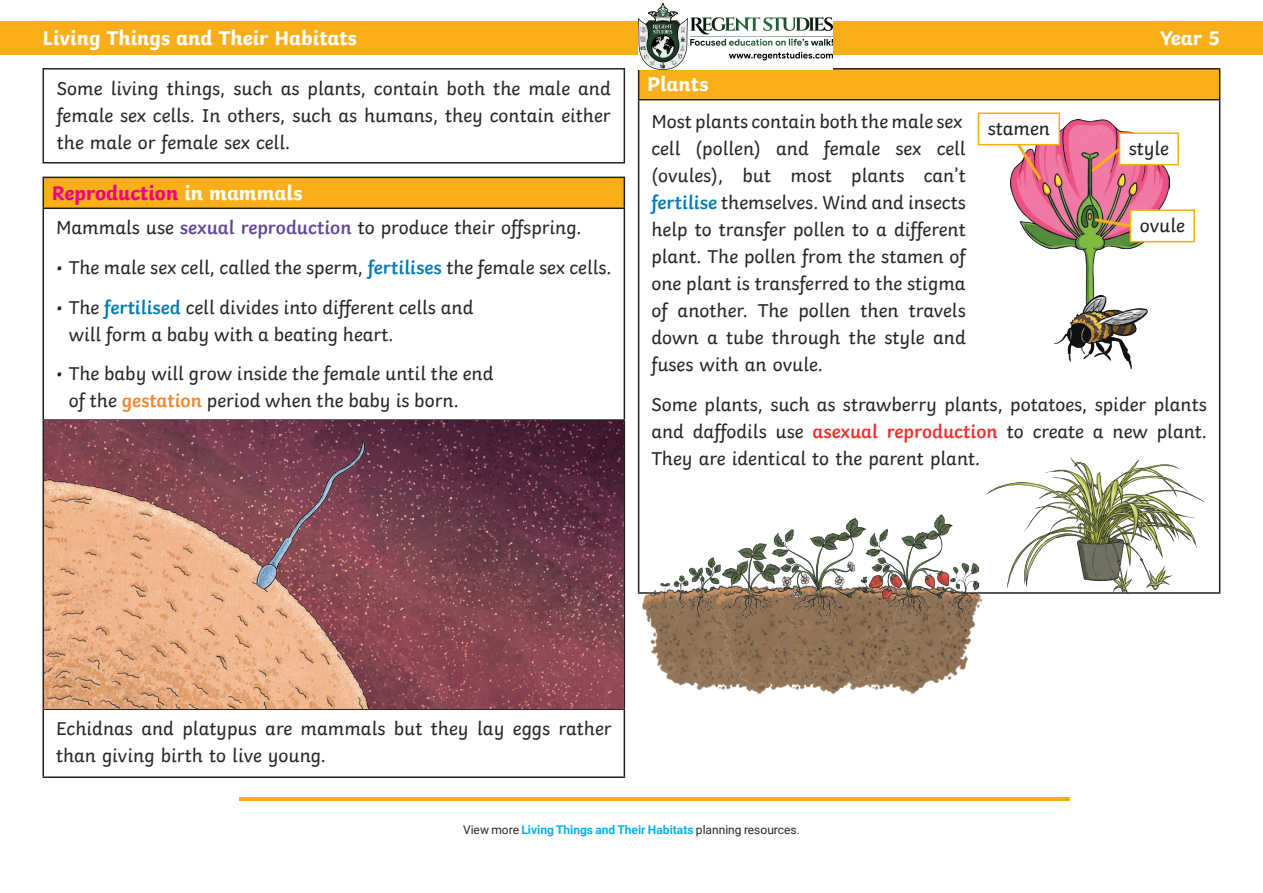
<style>
.page{position:relative;width:1263px;height:893px;background:#fff}
.page>*{position:absolute;margin:0;border:0;box-sizing:border-box;transform-origin:0 0}
.Heading_3{font:700 21px "Twinkl";color:#fff}
.Heading_3-2{font:700 21px "Twinkl";color:#ed028c}
.KS2_Body_Copy{font:19.5px/27px "Twinkl";color:#282526;text-align:justify}
.t1{font:19.5px "Twinkl";color:#231f20}
.t2{font:700 12px "Roboto";color:#00b3ef}
.s1{color:#fff}
.s2{font-weight:600;color:#62469c}
.s3{font-weight:600;color:#007bb3}
.s4{font-weight:600;color:#f5852a}
.s5{font-weight:600;color:#ee302d}
.s6{font-weight:400;color:#282526}
</style>
<div class="page">
<div style="left:0;top:21px;width:1263px;height:34px;background:#faaf18"></div>
<div style="left:43px;top:68px;width:582px;height:95px;border:2px solid #282526"></div>
<div style="left:43px;top:177px;width:581px;height:31px;background:#faaf18"></div>
<hr style="left:624px;top:178px;width:1px;height:30px;background:#231f20">
<hr style="left:43px;top:209px;width:1px;height:210px;background:#231f20">
<hr style="left:624px;top:209px;width:1px;height:210px;background:#231f20">
<hr style="left:43px;top:419px;width:582px;height:2px;background:#231f20">
<hr style="left:43px;top:421px;width:1px;height:287px;background:#231f20">
<hr style="left:624px;top:421px;width:1px;height:287px;background:#231f20">
<hr style="left:43px;top:708px;width:582px;height:2px;background:#231f20">
<hr style="left:43px;top:710px;width:1px;height:66px;background:#231f20">
<hr style="left:624px;top:710px;width:1px;height:66px;background:#231f20">
<hr style="left:43px;top:776px;width:582px;height:2px;background:#231f20">
<hr style="left:43px;top:177px;width:582px;height:1px;background:#231f20">
<hr style="left:43px;top:178px;width:1px;height:30px;background:#231f20">
<hr style="left:43px;top:208px;width:582px;height:1px;background:#231f20">
<img style="left:44px;top:421px;width:580px;height:287px">
<div style="left:639px;top:69px;width:581px;height:31px;background:#faaf18"></div>
<svg style="left:1219px;top:70px;width:1px;height:29px"></svg>
<hr style="left:638px;top:100px;width:1px;height:492px;background:#231f20">
<hr style="left:1219px;top:100px;width:1px;height:492px;background:#231f20">
<hr style="left:638px;top:592px;width:582px;height:2px;background:#231f20">
<hr style="left:638px;top:68px;width:582px;height:2px;background:#231f20">
<svg style="left:638px;top:70px;width:1px;height:29px"></svg>
<hr style="left:638px;top:99px;width:582px;height:1px;background:#231f20">
<img style="left:1010px;top:120px;width:160px;height:194px">
<div style="left:978px;top:113px;width:81px;height:32px;background:#fff"></div>
<div style="left:978px;top:112px;width:82px;height:33px;border:2px solid #faaf18"></div>
<div style="left:1130px;top:210px;width:64px;height:32px;background:#fff"></div>
<div style="left:1130px;top:209px;width:65px;height:33px;border:2px solid #faaf18"></div>
<div style="left:1119px;top:133px;width:59px;height:32px;background:#fff"></div>
<div style="left:1119px;top:132px;width:60px;height:33px;border:2px solid #faaf18"></div>
<svg style="left:1015px;top:142px;width:29px;height:40px"></svg>
<svg style="left:1093px;top:216px;width:39px;height:13px"></svg>
<svg style="left:1089px;top:146px;width:33px;height:29px"></svg>
<img style="left:986px;top:457px;width:217px;height:137px">
<img style="left:1054px;top:295px;width:93px;height:74px">
<img style="left:45px;top:440px;width:323px;height:268px">
<img style="left:642px;top:590px;width:74px;height:101px">
<img style="left:903px;top:592px;width:79px;height:102px">
<img style="left:716px;top:621px;width:187px;height:73px">
<img style="left:655px;top:514px;width:324px;height:107px">
<hr style="left:239px;top:798px;width:830px;height:3px;background:#faaf18">
<img style="left:639px;top:3px;width:194px;height:67px">
<p class="Heading_3" style="left:43px;top:21px;width:316px">Living Things and Their Habitats</p>
<p class="Heading_3" style="left:1160px;top:21px;width:62px">Year 5</p>
<p class="KS2_Body_Copy" style="left:57px;top:73px;width:555px">Some living things, such as plants, contain both the male and female sex cells. In others, such as humans, they contain either the male or female sex cell.</p>
<p class="Heading_3-2" style="left:52px;top:175px;width:252px">Reproduction <span class="s1">in mammals</span></p>
<p class="KS2_Body_Copy" style="left:56px;top:212px;width:527px">Mammals use <span class="s2">sexual reproduction</span> to produce their offspring.</p>
<p class="KS2_Body_Copy" style="left:56px;top:252px;width:557px">• The male sex cell, called the sperm, <span class="s3">fertilises</span> the female sex cells.</p>
<p class="KS2_Body_Copy" style="left:69px;top:292px;width:406px;text-indent:-13px">• The <span class="s3">fertilised</span> cell divides into different cells and will form a baby with a beating heart.</p>
<p class="KS2_Body_Copy" style="left:69px;top:358px;width:426px;text-indent:-13px">• The baby will grow inside the female until the end of the <span class="s4">gestation</span> period when the baby is born.</p>
<p class="Heading_3" style="left:647px;top:67px;width:63px">Plants</p>
<p class="KS2_Body_Copy" style="left:651px;top:106px;width:313px">Most plants contain both the male sex</p>
<p class="t1" style="left:988px;top:114px;width:64px">stamen</p>
<p class="KS2_Body_Copy" style="left:651px;top:133px;width:316px">cell (pollen) and female sex cell</p>
<p class="t1" style="left:1129px;top:134px;width:42px">style</p>
<p class="KS2_Body_Copy" style="left:651px;top:160px;width:316px">(ovules), but most plants can’t <span class="s3">fertilise</span> themselves. Wind and insects help to transfer pollen to a different plant. The pollen from the stamen of one plant is transferred to the stigma of another. The pollen then travels down a tube through the style and fuses with an ovule.</p>
<p class="KS2_Body_Copy" style="left:651px;top:389px;width:557px">Some plants, such as strawberry plants, potatoes, spider plants and daffodils use <span class="s5">asexual reproduction</span> to create a new plant.<br>They are identical to the parent plant.</p>
<p class="t1" style="left:1140px;top:211px;width:47px">ovule</p>
<p class="KS2_Body_Copy" style="left:56px;top:713px;width:557px">Echidnas and platypus are mammals but they lay eggs rather than giving birth to live young.</p>
<p class="t2" style="left:463px;top:821px;width:338px"><span class="s6">View more</span> Living Things and Their Habitats <span class="s6">planning resources.</span></p>
</div>
